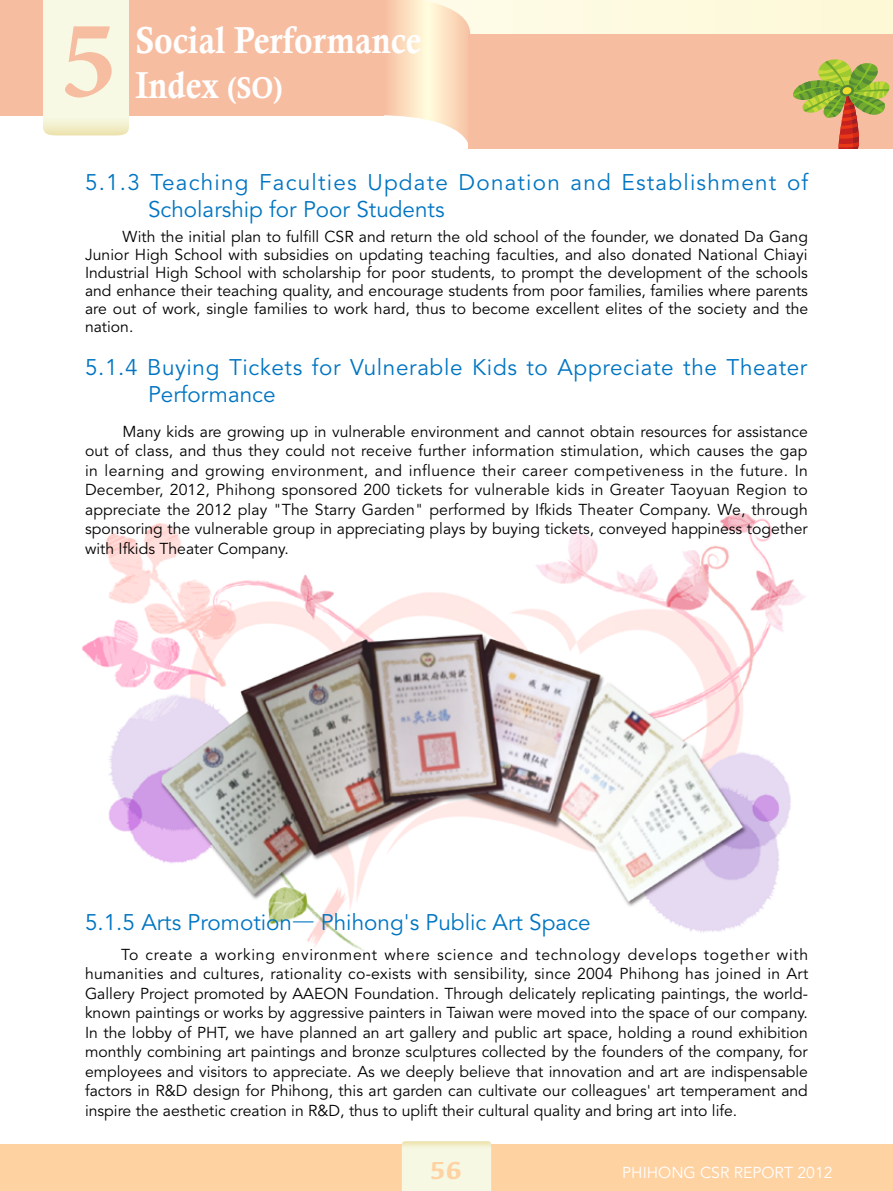
<style>
.page{position:relative;width:893px;height:1191px;background:#fff}
.page>*{position:absolute;margin:0;border:0;box-sizing:border-box;transform-origin:0 0}
.t1{font:700 112.05px "Minion Pro";color:#f7bda1}
.t2{font:37.5px/45px "Calis MT Bol";color:#fff;scale:.9 1}
.t3{font:700 25.5px "Kefa";color:#ffd2a2}
.t4{font:22.5px/27px "Avenir";letter-spacing:.055em;color:#0075c2}
.t5{font:22.5px/27px "Avenir";letter-spacing:.03em;color:#0075c2}
.t6{font:22.5px "Avenir";color:#0075c2}
.t7{font:15.75px/19.5px "Avenir";color:#000;text-align:justify}
.t8{font:15.75px "Avenir";color:#fff}
.s1{font-size:30px}
.s2{font-family:"DF Hei Std W3"}
</style>
<div class="page">
<div style="left:0;top:1144px;width:893px;height:47px;background:#ffd2a2"></div>
<svg style="left:402px;top:1141px;width:89px;height:50px;background:#f5f6de"></svg>
<div style="left:0;top:0;width:893px;height:107px;background:#fdfadf"></div>
<div style="left:0;top:0;width:384px;height:115px;background:#f7bda1"></div>
<svg style="left:384px;top:0;width:86px;height:149px"></svg>
<div style="left:469px;top:34px;width:424px;height:115px;background:#f7bda1"></div>
<svg style="left:43px;top:0;width:86px;height:136px;background:#f6f7e1"></svg>
<svg style="left:793px;top:59px;width:97px;height:90px"></svg>
<svg style="left:840px;top:85px;width:14px;height:12px"></svg>
<div style="left:842px;top:87px;width:9px;height:7px;background:#f0dc2b;border-radius:50%"></div>
<img style="left:82px;top:513px;width:724px;height:437px">
<h1 class="t1" style="left:61px;top:-19px;width:58px">5</h1>
<h2 class="t2" style="left:135px;top:17px;width:319px">Social Performance<br>Index <span class="s1">(SO)</span></h2>
<h3 class="t4" style="left:148px;top:169px;width:662px;text-indent:-63px">5.1.3 Teaching Faculties Update Donation and Establishment of<br>Scholarship for Poor Students</h3>
<p class="t7" style="left:85px;top:228px;width:725px;line-height:18px;text-indent:38px">With the initial plan to fulfill CSR and return the old school of the founder, we donated Da Gang Junior High School with subsidies on updating teaching faculties, and also donated National Chiayi Industrial High School with scholarship for poor students, to prompt the development of the schools and enhance their teaching quality, and encourage students from poor families, families where parents are out of work, single families to work hard, thus to become excellent elites of the society and the nation.</p>
<h3 class="t5" style="left:148px;top:355px;width:661px;text-indent:-63px">5.1.4 Buying Tickets for Vulnerable Kids to Appreciate the Theater<br>Performance</h3>
<p class="t7" style="left:85px;top:422px;width:724px;text-indent:38px">Many kids are growing up in vulnerable environment and cannot obtain resources for assistance out of class, and thus they could not receive further information stimulation, which causes the gap in learning and growing environment, and influence their career competiveness in the future. In December, 2012, Phihong sponsored 200 tickets for vulnerable kids in Greater Taoyuan Region to appreciate the 2012 play "The Starry Garden" performed by Ifkids Theater Company. We, through sponsoring the vulnerable group in appreciating plays by buying tickets, conveyed happiness together with Ifkids Theater Company.</p>
<h3 class="t6" style="left:85px;top:909px;width:507px">5.1.5 Arts Promotion<span class="s2">—</span> Phihong's Public Art Space</h3>
<p class="t7" style="left:85px;top:945px;width:725px;text-indent:36px">To create a working environment where science and technology develops together with humanities and cultures, rationality co-exists with sensibility, since 2004 Phihong has joined in Art Gallery Project promoted by AAEON Foundation. Through delicately replicating paintings, the world&shy;known paintings or works by aggressive painters in Taiwan were moved into the space of our company.<br>In the lobby of PHT, we have planned an art gallery and public art space, holding a round exhibition monthly combining art paintings and bronze sculptures collected by the founders of the company, for employees and visitors to appreciate. As we deeply believe that innovation and art are indispensable factors in R&amp;D design for Phihong, this art garden can cultivate our colleagues' art temperament and inspire the aesthetic creation in R&amp;D, thus to uplift their cultural quality and bring art into life.</p>
<h3 class="t3" style="left:430px;top:1153px;width:34px">56</h3>
<p class="t8" style="left:622px;top:1163px;width:212px">PHIHONG CSR REPORT 2012</p>
</div>
